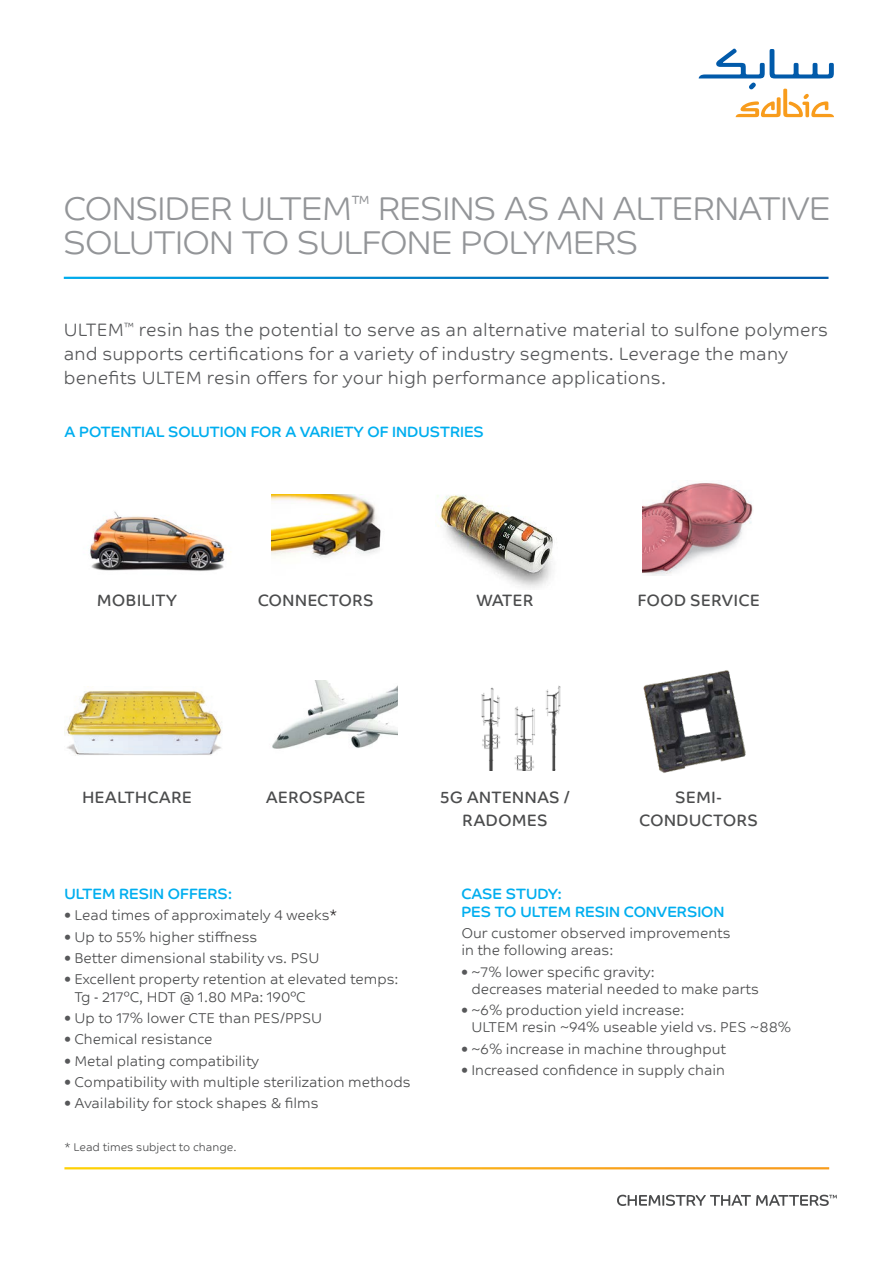
<style>
.page{position:relative;width:893px;height:1263px;background:#fff}
.page>*{position:absolute;margin:0;border:0;box-sizing:border-box;transform-origin:0 0}
.t1{font:300 33px/34.5px "SABIC Typeface Headline";color:#939598}
.t2{font:300 18px/24px "SABIC Typeface Text";letter-spacing:.01em;color:#57585a}
.t3{font:16.5px/22.5px "SABIC Typeface Text";color:#4b4c4d;text-align:center}
.t4{font:15px/18px "SABIC Typeface Headline";color:#00aeef}
.t5{font:300 14.25px/17.1px "SABIC Typeface Text";color:#4b4c4d}
.t6{font:300 11.25px "SABIC Typeface Text";color:#4b4c4d}
.s1{color:#57585a}
.s2{color:#231f20}
</style>
<div class="page">
<svg style="left:699px;top:49px;width:135px;height:68px"></svg>
<svg style="left:617px;top:1195px;width:220px;height:11px"></svg>
<img style="left:90px;top:511px;width:141px;height:60px">
<img style="left:271px;top:495px;width:110px;height:63px">
<img style="left:437px;top:495px;width:116px;height:93px">
<img style="left:272px;top:680px;width:125px;height:69px">
<img style="left:481px;top:685px;width:80px;height:86px">
<img style="left:643px;top:670px;width:103px;height:103px">
<img style="left:643px;top:480px;width:110px;height:96px">
<img style="left:65px;top:690px;width:157px;height:66px">
<p class="t1" style="left:64px;top:191px;width:768px">CONSIDER ULTEM<sup>™</sup> RESINS AS AN ALTERNATIVE<br>SOLUTION TO SULFONE POLYMERS</p>
<p class="t2" style="left:64px;top:316px;width:766px">ULTEM<sup>™</sup> resin has the potential to serve as an alternative material to sulfone polymers and supports certifications for a variety of industry segments. Leverage the many benefits ULTEM resin offers for your high performance applications.</p>
<p class="t4" style="left:64px;top:421px;width:421px">A POTENTIAL SOLUTION FOR A VARIETY OF INDUSTRIES</p>
<p class="t3" style="left:97px;top:589px;width:82px">MOBILITY</p>
<p class="t3" style="left:258px;top:589px;width:117px">CONNECTORS</p>
<p class="t3" style="left:476px;top:589px;width:59px">WATER</p>
<p class="t3" style="left:637px;top:589px;width:124px">FOOD SERVICE</p>
<p class="t3" style="left:82px;top:786px;width:111px">HEALTHCARE</p>
<p class="t3" style="left:266px;top:786px;width:101px">AEROSPACE</p>
<p class="t3" style="left:440px;top:786px;width:131px">5G ANTENNAS /<br>RADOMES</p>
<p class="t3" style="left:639px;top:786px;width:120px">SEMI-<br>CONDUCTORS</p>
<p class="t4" style="left:64px;top:883px;width:169px">ULTEM RESIN OFFERS:</p>
<p class="t5" style="left:64px;top:906px;width:274px"><span class="s1">•</span> Lead times of approximately 4 weeks<span class="s2">*</span></p>
<p class="t5" style="left:64px;top:927px;width:194px"><span class="s1">•</span> Up to 55% higher stiffness</p>
<p class="t5" style="left:64px;top:948px;width:257px"><span class="s1">•</span> Better dimensional stability vs. PSU</p>
<p class="t5" style="left:74px;top:970px;width:326px;text-indent:-10px"><span class="s1">•</span> Excellent property retention at elevated temps:<br>Tg - 217°C, HDT @ 1.80 MPa: 190°C</p>
<p class="t5" style="left:64px;top:1008px;width:259px"><span class="s1">•</span> Up to 17% lower CTE than PES/PPSU</p>
<p class="t5" style="left:64px;top:1029px;width:150px"><span class="s1">•</span> Chemical resistance</p>
<p class="t5" style="left:64px;top:1051px;width:196px"><span class="s1">•</span> Metal plating compatibility</p>
<p class="t5" style="left:64px;top:1072px;width:348px"><span class="s1">•</span> Compatibility with multiple sterilization methods</p>
<p class="t5" style="left:64px;top:1094px;width:256px"><span class="s1">•</span> Availability for stock shapes &amp; films</p>
<p class="t6" style="left:64px;top:1137px;width:174px">* Lead times subject to change.</p>
<p class="t4" style="left:461px;top:883px;width:265px">CASE STUDY:<br>PES TO ULTEM RESIN CONVERSION</p>
<p class="t5" style="left:461px;top:924px;width:271px">Our customer observed improvements in the following areas:</p>
<p class="t5" style="left:471px;top:962px;width:289px;text-indent:-10px"><span class="s1">•</span> ~7% lower specific gravity:<br>decreases material needed to make parts</p>
<p class="t5" style="left:471px;top:1001px;width:321px;text-indent:-10px"><span class="s1">•</span> ~6% production yield increase:<br>ULTEM resin ~94% useable yield vs. PES ~88%</p>
<p class="t5" style="left:461px;top:1039px;width:266px"><span class="s1">•</span> ~6% increase in machine throughput</p>
<p class="t5" style="left:461px;top:1060px;width:265px"><span class="s1">•</span> Increased confidence in supply chain</p>
</div>
